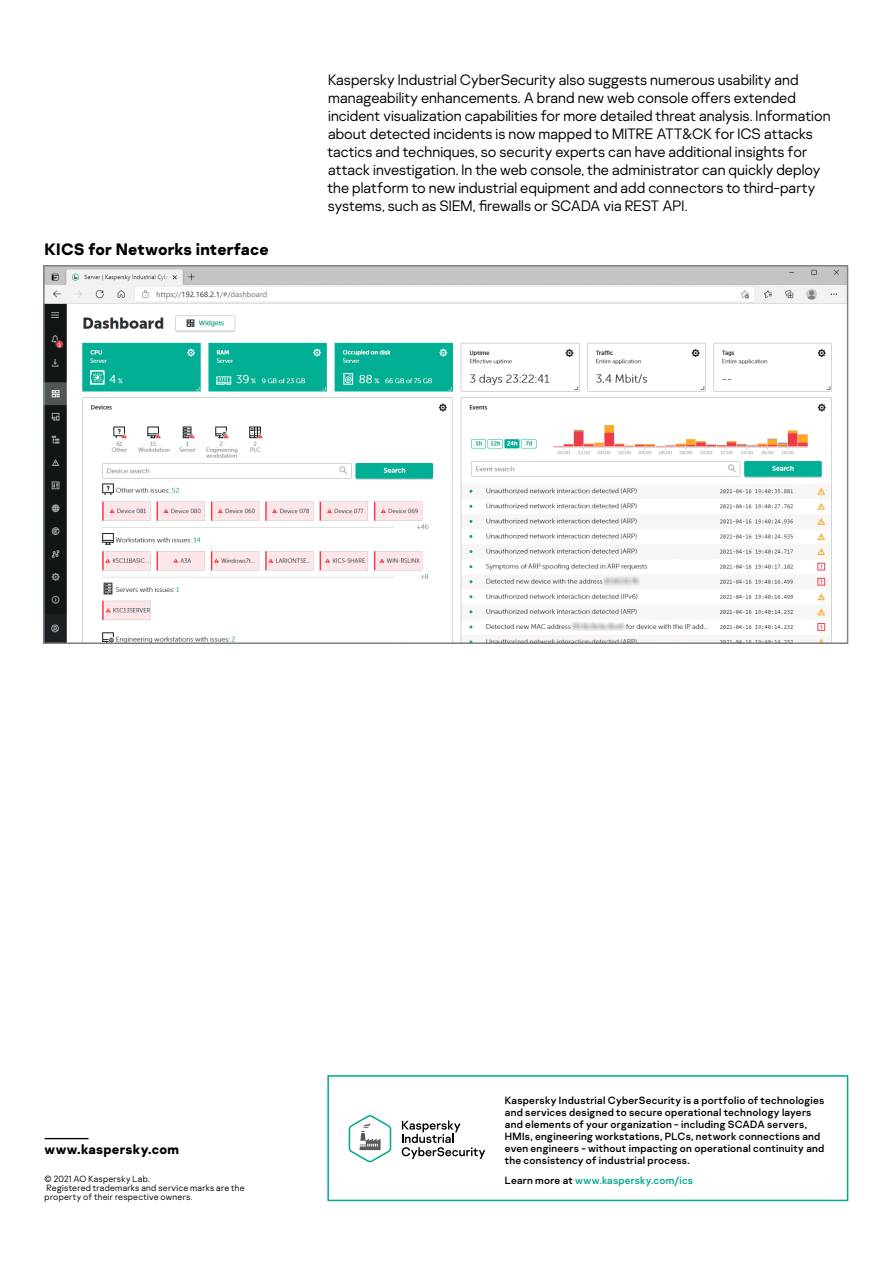
<style>
.page{position:relative;width:893px;height:1263px;background:#fff}
.page>*{position:absolute;margin:0;border:0;box-sizing:border-box;transform-origin:0 0}
.Title_illustrations{font:700 16.5px "Kaspersky Sans";letter-spacing:.005em;color:#000}
.Body{font:300 15px/18px "Kaspersky Sans";letter-spacing:.005em;color:#000}
.WWW_Tag_Back_Black{font:700 13.5px "Kaspersky Sans";letter-spacing:.02em;color:#000}
.Add_Info{font:10.5px/12px "Kaspersky Sans";letter-spacing:.025em;color:#000}
.Add_Info-2{font:10.5px "Kaspersky Sans";letter-spacing:.02em;color:#00a88e}
.copyright{font:300 9px/9px "Kaspersky Sans";letter-spacing:.03em;color:#000}
.s1{color:#000}
</style>
<div class="page">
<hr style="left:45px;top:1138px;width:44px;height:1px;background:#000">
<div style="left:327px;top:1075px;width:521px;height:126px;border:2px solid #00a88e"></div>
<svg style="left:402px;top:1120px;width:83px;height:39px"></svg>
<svg style="left:349px;top:1115px;width:42px;height:47px"></svg>
<img style="left:46px;top:268px;width:799px;height:373px">
<div style="left:43px;top:265px;width:805px;height:379px;border:2px solid #808285"></div>
<p class="Title_illustrations" style="left:45px;top:238px;width:225px">KICS for Networks interface</p>
<p class="Body" style="left:327px;top:71px;width:505px">Kaspersky Industrial CyberSecurity also suggests numerous usability and manageability enhancements. A brand new web console offers extended incident visualization capabilities for more detailed threat analysis. Information about detected incidents is now mapped to MITRE ATT&amp;CK for ICS attacks tactics and techniques, so security experts can have additional insights for attack investigation. In the web console, the administrator can quickly deploy the platform to new industrial equipment and add connectors to third-party systems, such as SIEM, firewalls or SCADA via REST API.</p>
<p class="WWW_Tag_Back_Black" style="left:45px;top:1140px;width:136px">www.kaspersky.com</p>
<p class="copyright" style="left:45px;top:1174px;width:107px">© 2021 AO Kaspersky Lab.</p>
<p class="copyright" style="left:45px;top:1183px;width:202px">Registered trademarks and service marks are the property of their respective owners.</p>
<p class="Add_Info" style="left:505px;top:1094px;width:321px">Kaspersky Industrial CyberSecurity is a portfolio of technologies and services designed to secure operational technology layers and elements of your organization - including SCADA servers, HMIs, engineering workstations, PLCs, network connections and even engineers - without impacting on operational continuity and the consistency of industrial process.</p>
<p class="Add_Info-2" style="left:505px;top:1174px;width:190px"><span class="s1">Learn more at</span> www.kaspersky.com/ics</p>
</div>
